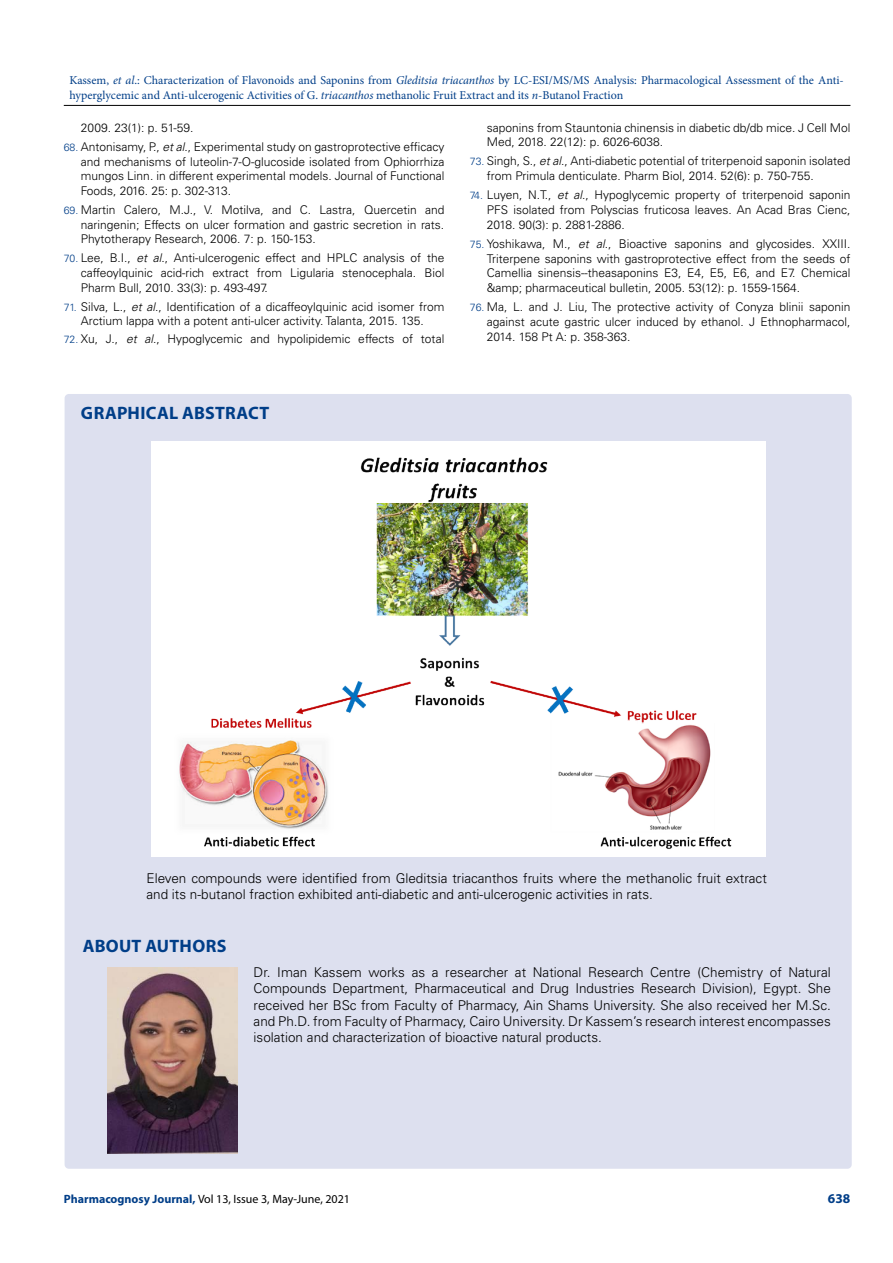
<style>
.page{position:relative;width:893px;height:1263px;background:#fff}
.page>*{position:absolute;margin:0;border:0;box-sizing:border-box;transform-origin:0 0}
.t1{font:700 18px "Myriad Pro";letter-spacing:.015em;color:#003e88}
.t2{font:300 13.5px/16.2px "Univers LT Std";color:#000}
.t3{font:700 13.5px "Myriad Pro";color:#003e88}
.t4{font:300 12px/14.7px "Univers LT Std";color:#000;text-align:justify}
.t5{font:12px/14.4px "Minion Pro";color:#003e88}
.t6{font:12px "Myriad Pro";color:#000}
.s1{font-style:italic}
.s2{font-size:10.5px;color:#003e88}
.s3{font-weight:700;color:#003e88}
</style>
<div class="page">
<hr style="left:64px;top:105px;width:786px;height:1px;background:#000">
<div style="left:65px;top:394px;width:787px;height:775px;background:#dde0ef;border-radius:4px"></div>
<img style="left:151px;top:442px;width:615px;height:415px">
<img style="left:107px;top:967px;width:131px;height:186px">
<p class="t5" style="left:69px;top:73px;width:776px">Kassem, <span class="s1">et al</span>.: Characterization of Flavonoids and Saponins from <span class="s1">Gleditsia triacanthos</span> by LC-ESI/MS/MS Analysis: Pharmacological Assessment of the Anti&shy;hyperglycemic and Anti-ulcerogenic Activities of G. <span class="s1">triacanthos</span> methanolic Fruit Extract and its <span class="s1">n</span>-Butanol Fraction</p>
<p class="t4" style="left:81px;top:120px;width:114px">2009. 23(1): p. 51-59.</p>
<p class="t4" style="left:81px;top:139px;width:365px;text-indent:-17px"><span class="s2">68.</span> Antonisamy, P., <span class="s1">et al</span>., Experimental study on gastroprotective efficacy and mechanisms of luteolin-7-O-glucoside isolated from Ophiorrhiza mungos Linn. in different experimental models. Journal of Functional Foods, 2016. 25: p. 302-313.</p>
<p class="t4" style="left:81px;top:202px;width:365px;text-indent:-17px"><span class="s2">69.</span> Martin Calero, M.J., V. Motilva, and C. Lastra, Quercetin and naringenin; Effects on ulcer formation and gastric secretion in rats.<br>Phytotherapy Research, 2006. 7: p. 150-153.</p>
<p class="t4" style="left:81px;top:251px;width:365px;text-indent:-17px"><span class="s2">70.</span> Lee, B.I., <span class="s1">et al</span>., Anti-ulcerogenic effect and HPLC analysis of the caffeoylquinic acid-rich extract from Ligularia stenocephala. Biol Pharm Bull, 2010. 33(3): p. 493-497.</p>
<p class="t4" style="left:64px;top:299px;width:382px;text-align:center"><span class="s2">71.</span> Silva, L., <span class="s1">et al</span>., Identification of a dicaffeoylquinic acid isomer from<br>Arctium lappa with a potent anti-ulcer activity. Talanta, 2015. 135.</p>
<p class="t4" style="left:64px;top:332px;width:382px"><span class="s2">72.</span> Xu, J., <span class="s1">et al</span>., Hypoglycemic and hypolipidemic effects of total</p>
<h1 class="t1" style="left:81px;top:401px;width:190px">GRAPHICAL ABSTRACT</h1>
<p class="t4" style="left:487px;top:121px;width:365px;line-height:13.8px">saponins from Stauntonia chinensis in diabetic db/db mice. J Cell Mol<br>Med, 2018. 22(12): p. 6026-6038.</p>
<p class="t4" style="left:487px;top:153px;width:365px;text-indent:-17px"><span class="s2">73.</span> Singh, S., <span class="s1">et al</span>., Anti-diabetic potential of triterpenoid saponin isolated from Primula denticulate. Pharm Biol, 2014. 52(6): p. 750-755.</p>
<p class="t4" style="left:487px;top:187px;width:365px;text-indent:-17px"><span class="s2">74.</span> Luyen, N.T., <span class="s1">et al</span>., Hypoglycemic property of triterpenoid saponin PFS isolated from Polyscias fruticosa leaves. An Acad Bras Cienc, 2018. 90(3): p. 2881-2886.</p>
<p class="t4" style="left:487px;top:236px;width:365px;text-indent:-17px"><span class="s2">75.</span> Yoshikawa, M., <span class="s1">et al</span>., Bioactive saponins and glycosides. XXIII.<br>Triterpene saponins with gastroprotective effect from the seeds of Camellia sinensis--theasaponins E3, E4, E5, E6, and E7. Chemical &amp;amp; pharmaceutical bulletin, 2005. 53(12): p. 1559-1564.</p>
<p class="t4" style="left:487px;top:300px;width:365px;text-indent:-17px"><span class="s2">76.</span> Ma, L. and J. Liu, The protective activity of Conyza blinii saponin against acute gastric ulcer induced by ethanol. J Ethnopharmacol, 2014. 158 Pt A: p. 358-363.</p>
<p class="t2" style="left:146px;top:870px;width:622px">Eleven compounds were identified from Gleditsia triacanthos fruits where the methanolic fruit extract and its n-butanol fraction exhibited anti-diabetic and anti-ulcerogenic activities in rats.</p>
<h1 class="t1" style="left:83px;top:934px;width:145px">ABOUT AUTHORS</h1>
<p class="t2" style="left:254px;top:964px;width:579px;text-align:justify">Dr. Iman Kassem works as a researcher at National Research Centre (Chemistry of Natural Compounds Department, Pharmaceutical and Drug Industries Research Division), Egypt. She received her BSc from Faculty of Pharmacy, Ain Shams University. She also received her M.Sc. and Ph.D. from Faculty of Pharmacy, Cairo University. Dr Kassem’s research interest encompasses isolation and characterization of bioactive natural products.</p>
<p class="t6" style="left:64px;top:1191px;width:288px"><span class="s3">Pharmacognosy Journal,</span> Vol 13, Issue 3, May-June, 2021</p>
<p class="t3" style="left:828px;top:1189px;width:24px">638</p>
</div>
